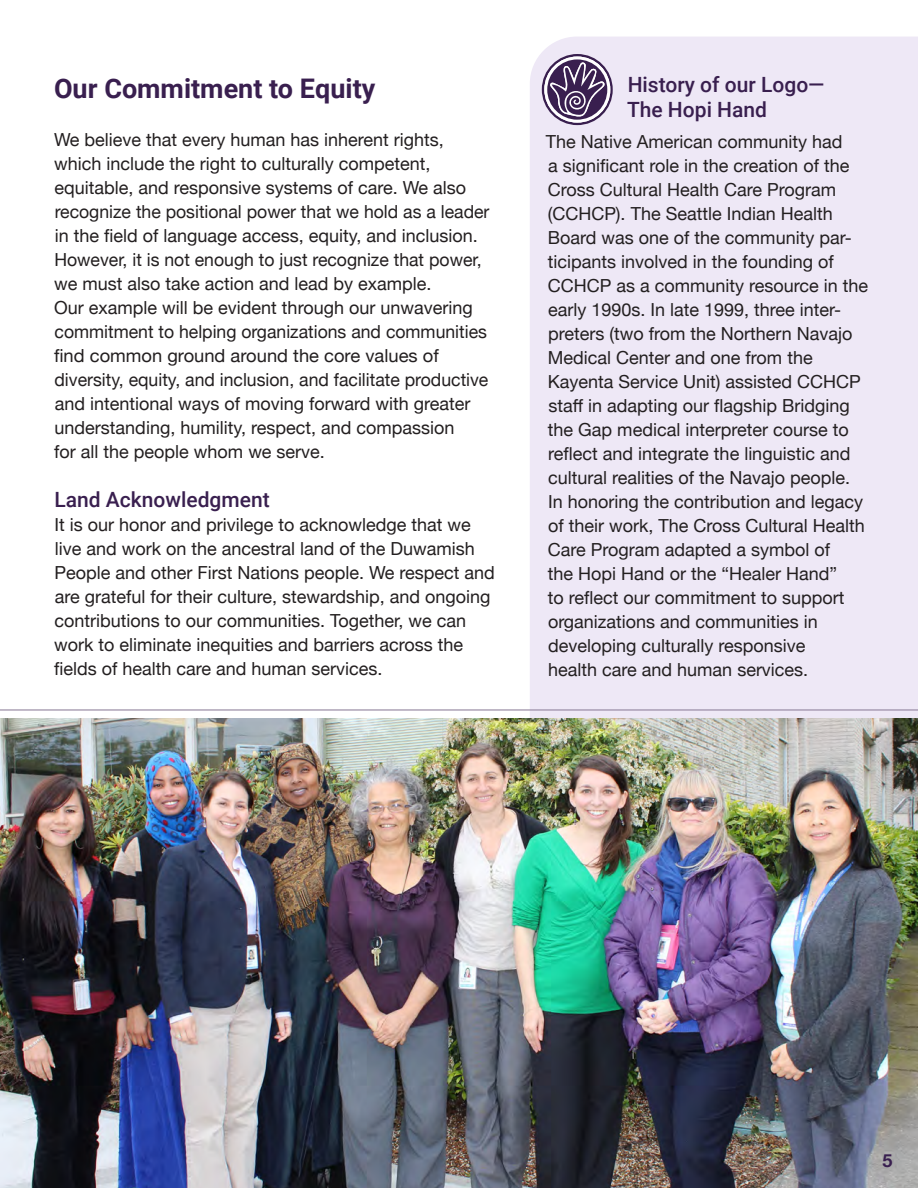
<style>
.page{position:relative;width:918px;height:1188px;background:#fff}
.page>*{position:absolute;margin:0;border:0;box-sizing:border-box;transform-origin:0 0}
.Larger_Head{font:700 27px "Roboto";color:#391f4f}
.Medium_Head{font:500 21px/25.2px "Roboto";color:#391f4f}
.Body{font:18px/24px "Helvetica Neue";color:#231f20}
.Body-2{font:700 18px "Helvetica Neue";color:#391f4f}
</style>
<div class="page">
<div style="left:530px;top:37px;width:388px;height:682px;background:#eee8f6"></div>
<img style="left:0;top:719px;width:918px;height:469px">
<svg style="left:542px;top:54px;width:71px;height:71px"></svg>
<hr style="left:0;top:709px;width:918px;height:2px;background:#92849e">
<p class="Larger_Head" style="left:54px;top:69px;width:323px">Our Commitment to Equity</p>
<p class="Body" style="left:54px;top:129px;width:437px">We believe that every human has inherent rights, which include the right to culturally competent, equitable, and responsive systems of care. We also recognize the positional power that we hold as a leader in the field of language access, equity, and inclusion.<br>However, it is not enough to just recognize that power, we must also take action and lead by example.<br>Our example will be evident through our unwavering commitment to helping organizations and communities find common ground around the core values of diversity, equity, and inclusion, and facilitate productive and intentional ways of moving forward with greater understanding, humility, respect, and compassion<br>for all the people whom we serve.</p>
<p class="Medium_Head" style="left:54px;top:486px;width:217px">Land Acknowledgment</p>
<p class="Body" style="left:54px;top:514px;width:442px">It is our honor and privilege to acknowledge that we live and work on the ancestral land of the Duwamish People and other First Nations people. We respect and are grateful for their culture, stewardship, and ongoing contributions to our communities. Together, we can work to eliminate inequities and barriers across the fields of health care and human services.</p>
<p class="Medium_Head" style="left:627px;top:71px;width:199px">History of our Logo—<br>The Hopi Hand</p>
<p class="Body" style="left:546px;top:130px;width:324px">The Native American community had<br>a significant role in the creation of the Cross Cultural Health Care Program (CCHCP). The Seattle Indian Health Board was one of the community par&shy;ticipants involved in the founding of CCHCP as a community resource in the early 1990s. In late 1999, three inter&shy;preters (two from the Northern Navajo Medical Center and one from the Kayenta Service Unit) assisted CCHCP staff in adapting our flagship Bridging the Gap medical interpreter course to reflect and integrate the linguistic and cultural realities of the Navajo people.<br>In honoring the contribution and legacy of their work, The Cross Cultural Health Care Program adapted a symbol of<br>the Hopi Hand or the “Healer Hand”<br>to reflect our commitment to support organizations and communities in developing culturally responsive<br>health care and human services.</p>
<p class="Body-2" style="left:882px;top:1146px;width:12px">5</p>
</div>
